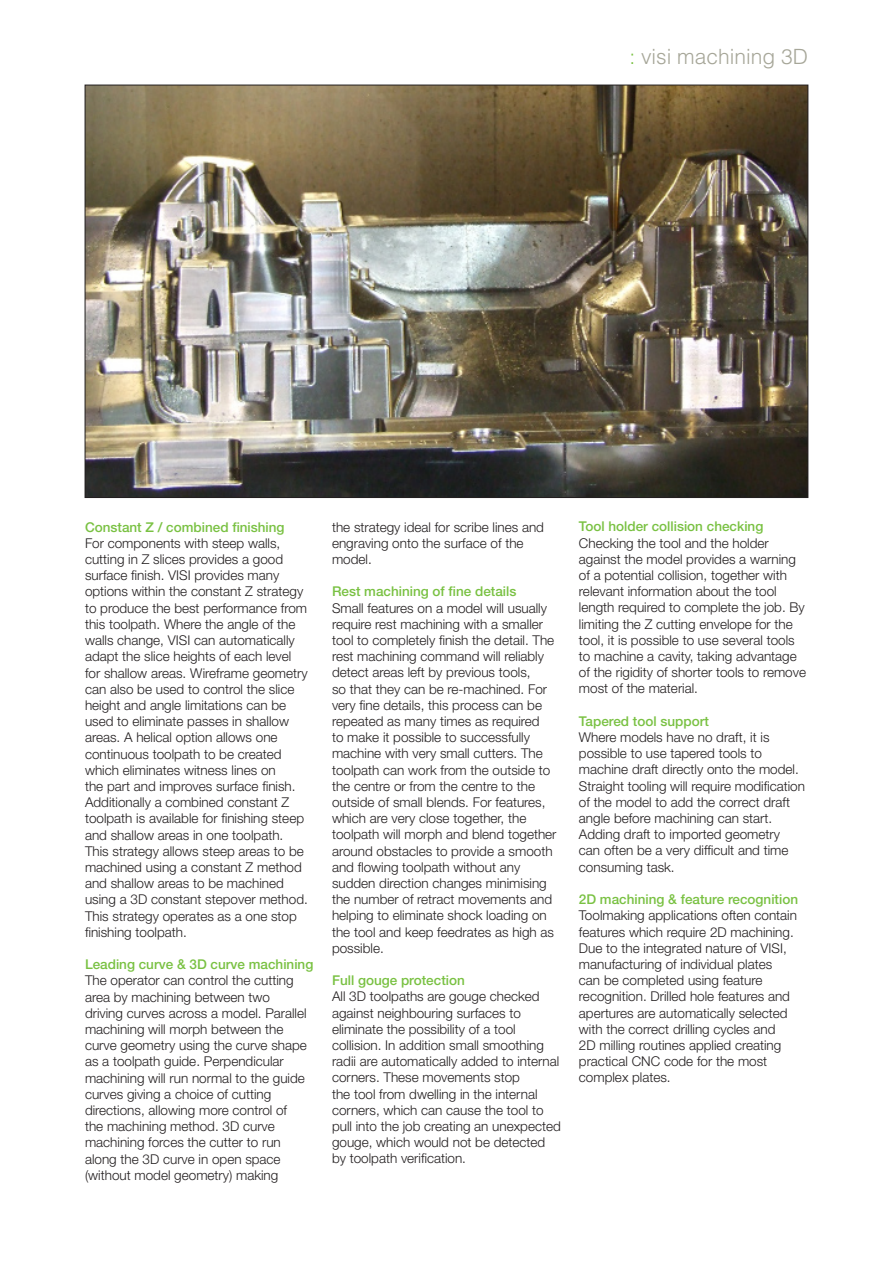
<style>
.page{position:relative;width:893px;height:1263px;background:#fff}
.page>*{position:absolute;margin:0;border:0;box-sizing:border-box;transform-origin:0 0}
.t1{font:300 21px "Helvetica";color:#a6a698}
.t2{font:300 13.5px/16.2px "Helvetica Neue";color:#231f20}
.t3{font:500 13.5px "Helvetica Neue";color:#79c142}
.s1{color:#79c142}
</style>
<div class="page">
<img style="left:87px;top:87px;width:719px;height:409px">
<p class="t1" style="left:629px;top:44px;width:180px"><span class="s1">:</span> visi machining 3D</p>
<p class="t3" style="left:85px;top:519px;width:201px">Constant Z / combined finishing</p>
<p class="t2" style="left:85px;top:535px;width:224px">For components with steep walls, cutting in Z slices provides a good surface finish. VISI provides many options within the constant Z strategy to produce the best performance from this toolpath. Where the angle of the walls change, VISI can automatically adapt the slice heights of each level for shallow areas. Wireframe geometry can also be used to control the slice height and angle limitations can be used to eliminate passes in shallow areas. A helical option allows one continuous toolpath to be created which eliminates witness lines on<br>the part and improves surface finish.<br>Additionally a combined constant Z toolpath is available for finishing steep and shallow areas in one toolpath.<br>This strategy allows steep areas to be machined using a constant Z method and shallow areas to be machined using a 3D constant stepover method.<br>This strategy operates as a one stop finishing toolpath.</p>
<p class="t3" style="left:85px;top:956px;width:230px">Leading curve &amp; 3D curve machining</p>
<p class="t2" style="left:85px;top:972px;width:223px">The operator can control the cutting area by machining between two driving curves across a model. Parallel machining will morph between the curve geometry using the curve shape as a toolpath guide. Perpendicular machining will run normal to the guide curves giving a choice of cutting directions, allowing more control of the machining method. 3D curve machining forces the cutter to run along the 3D curve in open space (without model geometry) making</p>
<p class="t2" style="left:332px;top:518px;width:214px">the strategy ideal for scribe lines and engraving onto the surface of the model.</p>
<p class="t3" style="left:332px;top:583px;width:186px">Rest machining of fine details</p>
<p class="t2" style="left:332px;top:599px;width:226px">Small features on a model will usually require rest machining with a smaller tool to completely finish the detail. The rest machining command will reliably detect areas left by previous tools,<br>so that they can be re-machined. For very fine details, this process can be repeated as many times as required<br>to make it possible to successfully machine with very small cutters. The toolpath can work from the outside to the centre or from the centre to the outside of small blends. For features, which are very close together, the toolpath will morph and blend together around obstacles to provide a smooth and flowing toolpath without any sudden direction changes minimising the number of retract movements and helping to eliminate shock loading on the tool and keep feedrates as high as possible.</p>
<p class="t3" style="left:332px;top:972px;width:134px">Full gouge protection</p>
<p class="t2" style="left:332px;top:988px;width:230px">All 3D toolpaths are gouge checked against neighbouring surfaces to eliminate the possibility of a tool collision. In addition small smoothing radii are automatically added to internal corners. These movements stop<br>the tool from dwelling in the internal corners, which can cause the tool to pull into the job creating an unexpected gouge, which would not be detected by toolpath verification.</p>
<p class="t3" style="left:579px;top:519px;width:186px">Tool holder collision checking</p>
<p class="t2" style="left:579px;top:534px;width:229px">Checking the tool and the holder against the model provides a warning of a potential collision, together with relevant information about the tool length required to complete the job. By limiting the Z cutting envelope for the tool, it is possible to use several tools to machine a cavity, taking advantage of the rigidity of shorter tools to remove most of the material.</p>
<p class="t3" style="left:579px;top:713px;width:131px">Tapered tool support</p>
<p class="t2" style="left:579px;top:729px;width:228px">Where models have no draft, it is possible to use tapered tools to machine draft directly onto the model.<br>Straight tooling will require modification of the model to add the correct draft angle before machining can start.<br>Adding draft to imported geometry<br>can often be a very difficult and time consuming task.</p>
<p class="t3" style="left:579px;top:891px;width:221px">2D machining &amp; feature recognition</p>
<p class="t2" style="left:579px;top:907px;width:220px">Toolmaking applications often contain features which require 2D machining.<br>Due to the integrated nature of VISI, manufacturing of individual plates<br>can be completed using feature recognition. Drilled hole features and apertures are automatically selected with the correct drilling cycles and<br>2D milling routines applied creating practical CNC code for the most complex plates.</p>
</div>
